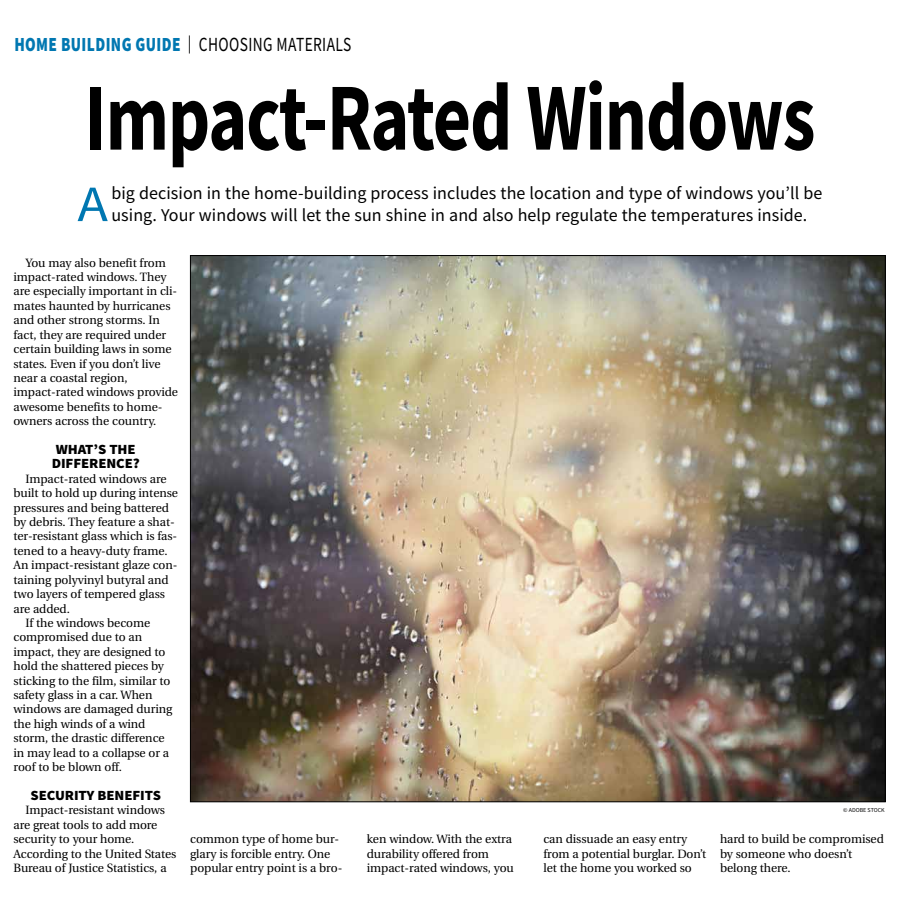
<style>
.page{position:relative;width:900px;height:908px;background:#fff}
.page>*{position:absolute;margin:0;border:0;box-sizing:border-box;transform-origin:0 0}
.t1{font:700 96px "Source Sans Pro";letter-spacing:-.015em;color:#000;scale:.77 1}
.t2{font:50.9px "Source Sans Pro";color:#0077b1;scale:1.1 1}
.t3{font:900 20px "Source Sans Pro";letter-spacing:.025em;color:#0077b1;scale:.77 1}
.t4{font:18px/21.6px "Source Sans Pro";letter-spacing:.005em;color:#000}
.t5{font:900 14px/14.4px "Source Sans Pro";letter-spacing:-.005em;color:#000;text-align:center;scale:1.05 1}
.t6{font:12px/14.4px "Utopia";letter-spacing:-.005em;color:#000}
.t7{font:6px "Source Sans Pro";color:#000}
.s1{font-weight:400;font-size:18px;color:#000}
.s2{font-weight:400;color:#000}
</style>
<div class="page">
<img style="left:192px;top:257px;width:692px;height:542px">
<h3 class="t3" style="left:14px;top:31px;width:439px">HOME BUILDING GUIDE <span class="s1">|</span> <span class="s2">CHOOSING MATERIALS</span></h3>
<h1 class="t1" style="left:85px;top:53px;width:951px">Impact-Rated Windows</h1>
<h2 class="t2" style="left:77px;top:172px;width:29px">A</h2>
<h3 class="t4" style="left:111px;top:182px;width:712px">big decision in the home-building process includes the location and type of windows you’ll be using. Your windows will let the sun shine in and also help regulate the temperatures inside.</h3>
<p class="t6" style="left:14px;top:255px;width:166px;text-indent:12px">You may also benefit from impact-rated windows. They are especially important in cli&shy;mates haunted by hurricanes and other strong storms. In fact, they are required under certain building laws in some states. Even if you don’t live near a coastal region, impact-rated windows provide awesome benefits to home&shy;owners across the country.</p>
<p class="t5" style="left:52px;top:442px;width:86px">WHAT’S THE<br>DIFFERENCE?</p>
<p class="t6" style="left:26px;top:471px;width:143px">Impact-rated windows are</p>
<p class="t6" style="left:14px;top:486px;width:166px">built to hold up during intense</p>
<p class="t6" style="left:14px;top:500px;width:157px">pressures and being battered</p>
<p class="t6" style="left:14px;top:515px;width:163px">by debris. They feature a shat-</p>
<p class="t6" style="left:14px;top:529px;width:165px">ter-resistant glass which is fas-</p>
<p class="t6" style="left:14px;top:543px;width:156px">tened to a heavy-duty frame.</p>
<p class="t6" style="left:14px;top:558px;width:166px">An impact-resistant glaze con-</p>
<p class="t6" style="left:14px;top:572px;width:157px">taining polyvinyl butyral and</p>
<p class="t6" style="left:14px;top:587px;width:153px">two layers of tempered glass</p>
<p class="t6" style="left:14px;top:601px;width:58px">are added.</p>
<p class="t6" style="left:26px;top:615px;width:126px">If the windows become</p>
<p class="t6" style="left:14px;top:630px;width:130px">compromised due to an</p>
<p class="t6" style="left:14px;top:644px;width:153px">impact, they are designed to</p>
<p class="t6" style="left:14px;top:659px;width:152px">hold the shattered pieces by</p>
<p class="t6" style="left:14px;top:673px;width:159px">sticking to the film, similar to</p>
<p class="t6" style="left:14px;top:687px;width:141px">safety glass in a car. When</p>
<p class="t6" style="left:14px;top:702px;width:161px">windows are damaged during</p>
<p class="t6" style="left:14px;top:716px;width:133px">the high winds of a wind</p>
<p class="t6" style="left:14px;top:731px;width:153px">storm, the drastic difference</p>
<p class="t6" style="left:14px;top:745px;width:157px">in may lead to a collapse or a</p>
<p class="t6" style="left:14px;top:759px;width:110px">roof to be blown off.</p>
<p class="t5" style="left:31px;top:787px;width:126px">SECURITY BENEFITS</p>
<p class="t6" style="left:14px;top:803px;width:165px;text-indent:12px">Impact-resistant windows are great tools to add more security to your home.<br>According to the United States<br>Bureau of Justice Statistics, a</p>
<p class="t7" style="left:843px;top:806px;width:43px">© ADOBE STOCK</p>
<p class="t6" style="left:190px;top:831px;width:154px">common type of home bur&shy;glary is forcible entry. One popular entry point is a bro-</p>
<p class="t6" style="left:367px;top:831px;width:149px">ken window. With the extra durability offered from impact-rated windows, you</p>
<p class="t6" style="left:543px;top:831px;width:164px">can dissuade an easy entry from a potential burglar. Don’t let the home you worked so</p>
<p class="t6" style="left:720px;top:831px;width:165px">hard to build be compromised by someone who doesn’t belong there.</p>
</div>
